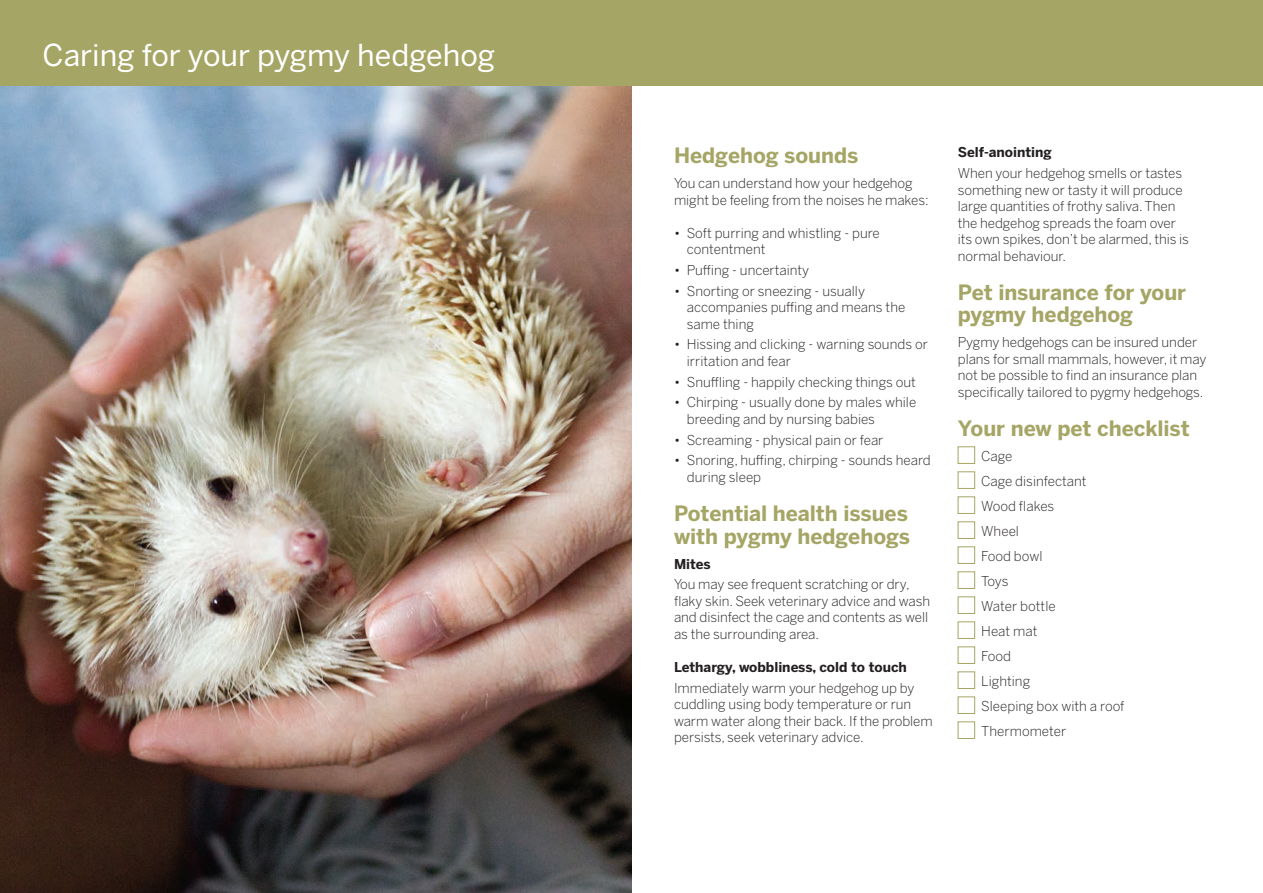
<style>
.page{position:relative;width:1263px;height:893px;background:#fff}
.page>*{position:absolute;margin:0;border:0;box-sizing:border-box;transform-origin:0 0}
.t1{font:30px "Benton Sans";color:#fff}
.t2{font:700 21px/22.5px "Benton Sans";letter-spacing:-.005em;color:#a5a566}
.t3{font:300 13.5px/16.5px "Benton Sans";letter-spacing:-.005em;color:#231f20}
.t4{font:700 13.5px "Benton Sans";color:#231f20}
</style>
<div class="page">
<img style="left:0;top:85px;width:631px;height:808px">
<div style="left:958px;top:447px;width:17px;height:17px;border:1px solid #a5a566"></div>
<div style="left:958px;top:472px;width:17px;height:17px;border:1px solid #a5a566"></div>
<div style="left:958px;top:497px;width:17px;height:17px;border:1px solid #a5a566"></div>
<div style="left:958px;top:522px;width:17px;height:17px;border:1px solid #a5a566"></div>
<div style="left:958px;top:547px;width:17px;height:17px;border:1px solid #a5a566"></div>
<div style="left:958px;top:572px;width:17px;height:17px;border:1px solid #a5a566"></div>
<div style="left:958px;top:597px;width:17px;height:17px;border:1px solid #a5a566"></div>
<div style="left:958px;top:622px;width:17px;height:17px;border:1px solid #a5a566"></div>
<div style="left:958px;top:647px;width:17px;height:17px;border:1px solid #a5a566"></div>
<div style="left:958px;top:672px;width:17px;height:17px;border:1px solid #a5a566"></div>
<div style="left:958px;top:697px;width:17px;height:17px;border:1px solid #a5a566"></div>
<div style="left:958px;top:722px;width:17px;height:17px;border:1px solid #a5a566"></div>
<div style="left:0;top:0;width:1263px;height:85px;background:#a5a566"></div>
<h1 class="t1" style="left:43px;top:37px;width:454px">Caring for your pygmy hedgehog</h1>
<h2 class="t2" style="left:674px;top:145px;width:186px">Hedgehog sounds</h2>
<p class="t3" style="left:674px;top:175px;width:256px">You can understand how your hedgehog might be feeling from the noises he makes:</p>
<p class="t3" style="left:687px;top:225px;width:195px;text-indent:-13px">• Soft purring and whistling - pure contentment</p>
<p class="t3" style="left:674px;top:262px;width:137px">• Puffing - uncertainty</p>
<p class="t3" style="left:687px;top:283px;width:220px;text-indent:-13px">• Snorting or sneezing - usually accompanies puffing and means the same thing</p>
<p class="t3" style="left:687px;top:336px;width:243px;text-indent:-13px">• Hissing and clicking - warning sounds or irritation and fear</p>
<p class="t3" style="left:674px;top:374px;width:243px">• Snuffling - happily checking things out</p>
<p class="t3" style="left:687px;top:394px;width:231px;text-indent:-13px">• Chirping - usually done by males while breeding and by nursing babies</p>
<p class="t3" style="left:674px;top:432px;width:211px">• Screaming - physical pain or fear</p>
<p class="t3" style="left:687px;top:452px;width:245px;text-indent:-13px">• Snoring, huffing, chirping - sounds heard during sleep</p>
<h2 class="t2" style="left:674px;top:502px;width:238px">Potential health issues with pygmy hedgehogs</h2>
<p class="t4" style="left:674px;top:555px;width:38px">Mites</p>
<p class="t3" style="left:674px;top:576px;width:258px">You may see frequent scratching or dry, flaky skin. Seek veterinary advice and wash and disinfect the cage and contents as well as the surrounding area.</p>
<p class="t4" style="left:674px;top:658px;width:234px">Lethargy, wobbliness, cold to touch</p>
<p class="t3" style="left:674px;top:679px;width:260px">Immediately warm your hedgehog up by cuddling using body temperature or run warm water along their back. If the problem persists, seek veterinary advice.</p>
<p class="t4" style="left:958px;top:144px;width:95px">Self-anointing</p>
<p class="t3" style="left:958px;top:165px;width:233px">When your hedgehog smells or tastes something new or tasty it will produce large quantities of frothy saliva. Then the hedgehog spreads the foam over its own spikes, don’t be alarmed, this is normal behaviour.</p>
<h2 class="t2" style="left:958px;top:281px;width:230px">Pet insurance for your pygmy hedgehog</h2>
<p class="t3" style="left:958px;top:334px;width:250px">Pygmy hedgehogs can be insured under plans for small mammals, however, it may not be possible to find an insurance plan specifically tailored to pygmy hedgehogs.</p>
<h2 class="t2" style="left:958px;top:417px;width:233px">Your new pet checklist</h2>
<p class="t3" style="left:981px;top:443px;width:145px;line-height:25px">Cage<br>Cage disinfectant<br>Wood flakes<br>Wheel<br>Food bowl<br>Toys<br>Water bottle<br>Heat mat<br>Food<br>Lighting<br>Sleeping box with a roof<br>Thermometer</p>
</div>
